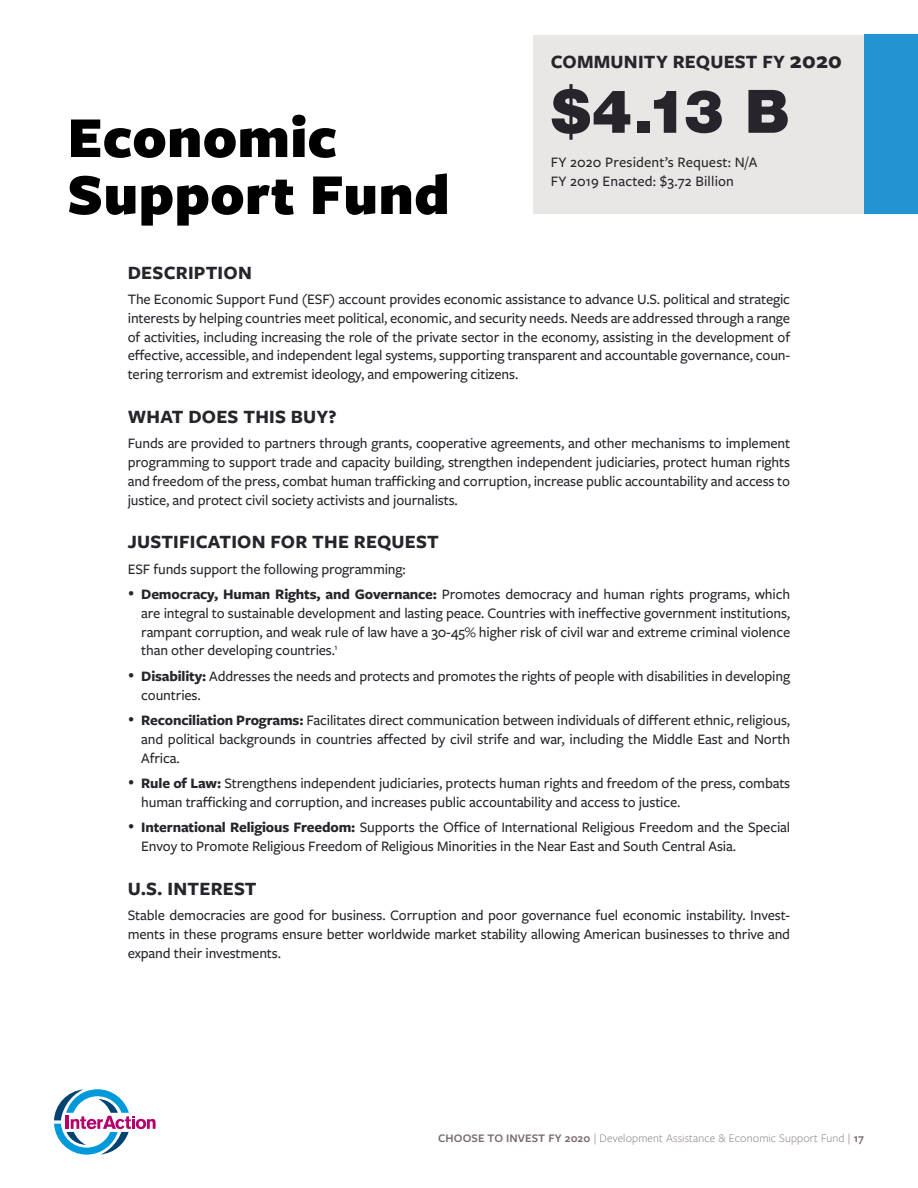
<style>
.page{position:relative;width:918px;height:1188px;background:#fff}
.page>*{position:absolute;margin:0;border:0;box-sizing:border-box;transform-origin:0 0}
.t1{font:900 60px/57px "Freight Sans Pro";letter-spacing:.005em;color:#000}
.t2{font:900 60px "Helvetica Neue LT Std";color:#27242b}
.t3{font:700 19.5px "Freight Sans Pro";letter-spacing:.01em;color:#27242b}
.t4{font:500 15px/18.8px "Freight Sans Pro";letter-spacing:-.01em;color:#27242b;text-align:justify}
.t5{font:500 15px/18.8px "Freight Sans Pro";letter-spacing:.01em;color:#27242b}
.t6{font:300 12px "Freight Sans Pro";letter-spacing:.01em;color:#786a6e}
.s1{font-size:24px}
.s2{font-weight:700}
.s3{font-weight:600}
</style>
<div class="page">
<div style="left:533px;top:35px;width:385px;height:179px;background:#e9e6e6"></div>
<svg style="left:54px;top:1089px;width:102px;height:66px"></svg>
<div style="left:864px;top:34px;width:54px;height:180px;background:#2493d1"></div>
<h1 class="t1" style="left:68px;top:107px;width:384px">Economic<br>Support Fund</h1>
<h2 class="t3" style="left:551px;top:48px;width:293px">COMMUNITY REQUEST FY <span class="s1">2020</span></h2>
<h1 class="t2" style="left:551px;top:76px;width:240px">$4.13 B</h1>
<p class="t5" style="left:551px;top:152px;width:208px">FY 2020 President’s Request: N/A<br>FY 2019 Enacted: $3.72 Billion</p>
<h2 class="t3" style="left:128px;top:259px;width:126px">DESCRIPTION</h2>
<p class="t4" style="left:128px;top:289px;width:664px">The Economic Support Fund (ESF) account provides economic assistance to advance U.S. political and strategic interests by helping countries meet political, economic, and security needs. Needs are addressed through a range of activities, including increasing the role of the private sector in the economy, assisting in the development of effective, accessible, and independent legal systems, supporting transparent and accountable governance, coun&shy;tering terrorism and extremist ideology, and empowering citizens.</p>
<h2 class="t3" style="left:128px;top:403px;width:210px">WHAT DOES THIS BUY?</h2>
<p class="t4" style="left:128px;top:433px;width:664px">Funds are provided to partners through grants, cooperative agreements, and other mechanisms to implement programming to support trade and capacity building, strengthen independent judiciaries, protect human rights and freedom of the press, combat human trafficking and corruption, increase public accountability and access to justice, and protect civil society activists and journalists.</p>
<h2 class="t3" style="left:128px;top:528px;width:312px">JUSTIFICATION FOR THE REQUEST</h2>
<p class="t4" style="left:128px;top:559px;width:280px">ESF funds support the following programming:</p>
<p class="t4" style="left:141px;top:584px;width:651px;text-indent:-14px">• <span class="s2">Democracy, Human Rights, and Governance:</span> Promotes democracy and human rights programs, which are integral to sustainable development and lasting peace. Countries with ineffective government institutions, rampant corruption, and weak rule of law have a 30-45% higher risk of civil war and extreme criminal violence than other developing countries.<sup>1</sup></p>
<p class="t4" style="left:141px;top:666px;width:650px;text-indent:-14px">• <span class="s2">Disability:</span> Addresses the needs and protects and promotes the rights of people with disabilities in developing countries.</p>
<p class="t4" style="left:141px;top:710px;width:650px;text-indent:-14px">• <span class="s2">Reconciliation Programs:</span> Facilitates direct communication between individuals of different ethnic, religious, and political backgrounds in countries affected by civil strife and war, including the Middle East and North Africa.</p>
<p class="t4" style="left:141px;top:773px;width:650px;text-indent:-14px">• <span class="s2">Rule of Law:</span> Strengthens independent judiciaries, protects human rights and freedom of the press, combats human trafficking and corruption, and increases public accountability and access to justice.</p>
<p class="t4" style="left:141px;top:818px;width:650px;text-indent:-14px">• <span class="s2">International Religious Freedom:</span> Supports the Office of International Religious Freedom and the Special<br>Envoy to Promote Religious Freedom of Religious Minorities in the Near East and South Central Asia.</p>
<h2 class="t3" style="left:128px;top:875px;width:130px">U.S. INTEREST</h2>
<p class="t4" style="left:128px;top:906px;width:664px">Stable democracies are good for business. Corruption and poor governance fuel economic instability. Invest&shy;ments in these programs ensure better worldwide market stability allowing American businesses to thrive and expand their investments.</p>
<p class="t6" style="left:438px;top:1130px;width:427px"><span class="s3">CHOOSE TO INVEST FY 2020</span> | Development Assistance &amp; Economic Support Fund | <span class="s3">17</span></p>
</div>
